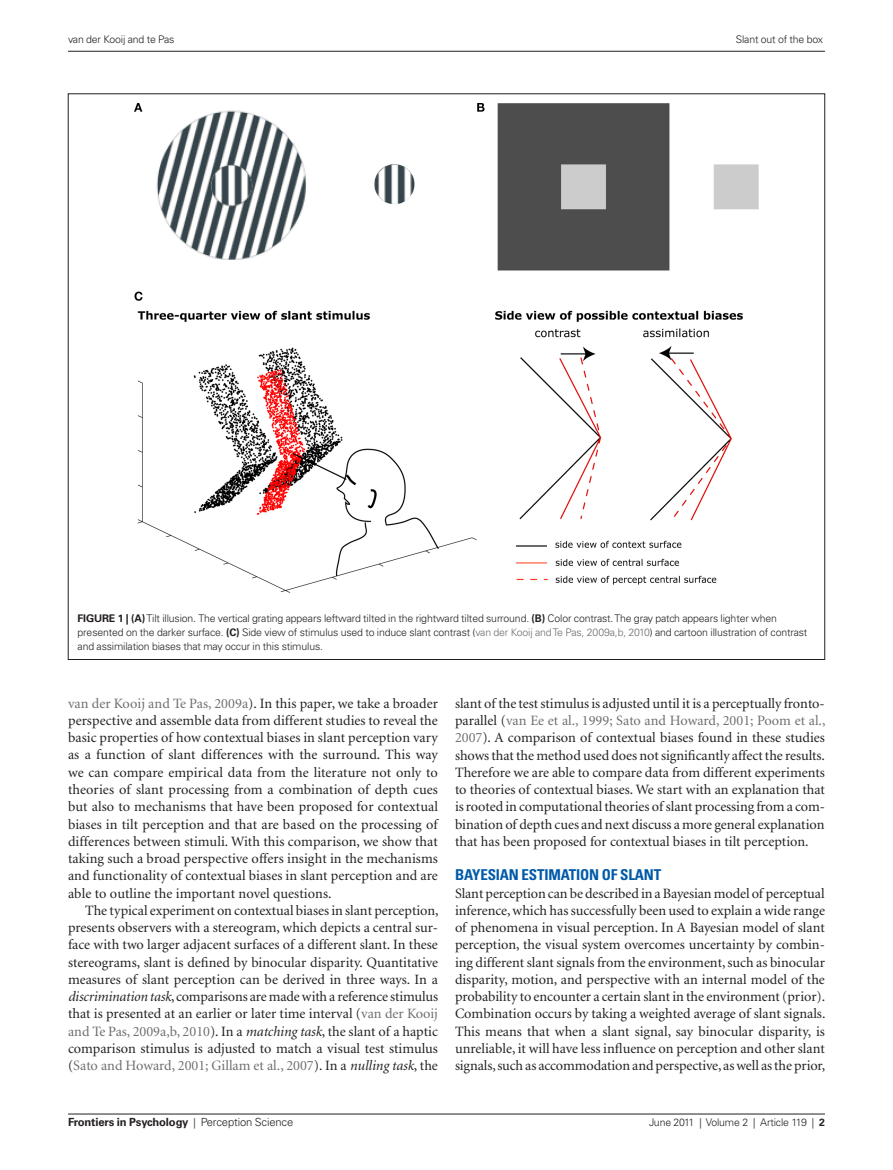
<style>
.page{position:relative;width:893px;height:1170px;background:#fff}
.page>*{position:absolute;margin:0;border:0;box-sizing:border-box;transform-origin:0 0}
.t1{font:700 condensed 15px "Univers";letter-spacing:-.01em;color:#015aaa}
.t2{font:14.25px/17.2px "Minion";color:#231f20;text-align:justify}
.t3{font:700 11.25px "Univers";letter-spacing:-.015em;color:#231f20}
.t4{font:300 10.5px/14.2px "Univers";letter-spacing:-.015em;color:#231f20}
.s1{font-weight:700}
.s2{color:#6c6d70}
.s3{font-style:italic}
.s4{font-weight:300;font-size:10.5px}
.s5{font-weight:300}
</style>
<div class="page">
<img style="left:135px;top:103px;width:623px;height:489px">
<hr style="left:68px;top:51px;width:757px;height:1px;background:#231f20">
<hr style="left:68px;top:1113px;width:757px;height:1px;background:#231f20">
<p class="t4" style="left:68px;top:32px;width:108px">van der Kooij and te Pas</p>
<p class="t4" style="left:736px;top:32px;width:89px">Slant out of the box</p>
<p class="t4" style="left:78px;top:610px;width:731px"><span class="s1">Figure 1 | (A)</span> Tilt illusion. The vertical grating appears leftward tilted in the rightward tilted surround. <span class="s1">(B)</span> Color contrast. The gray patch appears lighter when presented on the darker surface. <span class="s1">(C)</span> Side view of stimulus used to induce slant contrast (<span class="s2">van der Kooij and Te Pas, 2009a,b, 2010</span>) and cartoon illustration of contrast and assimilation biases that may occur in this stimulus.</p>
<p class="t2" style="left:68px;top:695px;width:371px"><span class="s2">van der Kooij and Te Pas, 2009a</span>). In this paper, we take a broader perspective and assemble data from different studies to reveal the basic properties of how contextual biases in slant perception vary as a function of slant differences with the surround. This way we can compare empirical data from the literature not only to theories of slant processing from a combination of depth cues but also to mechanisms that have been proposed for contextual biases in tilt perception and that are based on the processing of differences between stimuli. With this comparison, we show that taking such a broad perspective offers insight in the mechanisms and functionality of contextual biases in slant perception and are able to outline the important novel questions.</p>
<p class="t2" style="left:68px;top:902px;width:372px;text-indent:17px">The typical experiment on contextual biases in slant perception, presents observers with a stereogram, which depicts a central sur&shy;face with two larger adjacent surfaces of a different slant. In these stereograms, slant is defined by binocular disparity. Quantitative measures of slant perception can be derived in three ways. In a <span class="s3">discrimination task</span>, comparisons are made with a reference stimulus that is presented at an earlier or later time interval (<span class="s2">van der Kooij and Te Pas, 2009a,b, 2010</span>). In a <span class="s3">matching task</span>, the slant of a haptic comparison stimulus is adjusted to match a visual test stimulus (<span class="s2">Sato and Howard, 2001; Gillam et al., 2007</span>). In a <span class="s3">nulling task</span>, the</p>
<p class="t2" style="left:455px;top:695px;width:372px">slant of the test stimulus is adjusted until it is a perceptually fronto&shy;parallel (<span class="s2">van Ee et al., 1999; Sato and Howard, 2001; Poom et al., 2007</span>). A comparison of contextual biases found in these studies shows that the method used does not significantly affect the results.<br>Therefore we are able to compare data from different experiments to theories of contextual biases. We start with an explanation that is rooted in computational theories of slant processing from a com&shy;bination of depth cues and next discuss a more general explanation that has been proposed for contextual biases in tilt perception.</p>
<p class="t1" style="left:455px;top:865px;width:208px">BAYESIAN ESTIMATION OF SLANT</p>
<p class="t2" style="left:455px;top:884px;width:372px">Slant perception can be described in a Bayesian model of perceptual inference, which has successfully been used to explain a wide range of phenomena in visual perception. In A Bayesian model of slant perception, the visual system overcomes uncertainty by combin&shy;ing different slant signals from the environment, such as binocular disparity, motion, and perspective with an internal model of the probability to encounter a certain slant in the environment (prior).<br>Combination occurs by taking a weighted average of slant signals.<br>This means that when a slant signal, say binocular disparity, is unreliable, it will have less influence on perception and other slant signals, such as accommodation and perspective, as well as the prior,</p>
<p class="t3" style="left:68px;top:1115px;width:227px">Frontiers in Psychology <span class="s4">|</span> <span class="s5">Perception Science</span></p>
<p class="t4" style="left:649px;top:1115px;width:177px">June 2011 | Volume 2 | Article 119 | <span class="s1">2</span></p>
</div>
